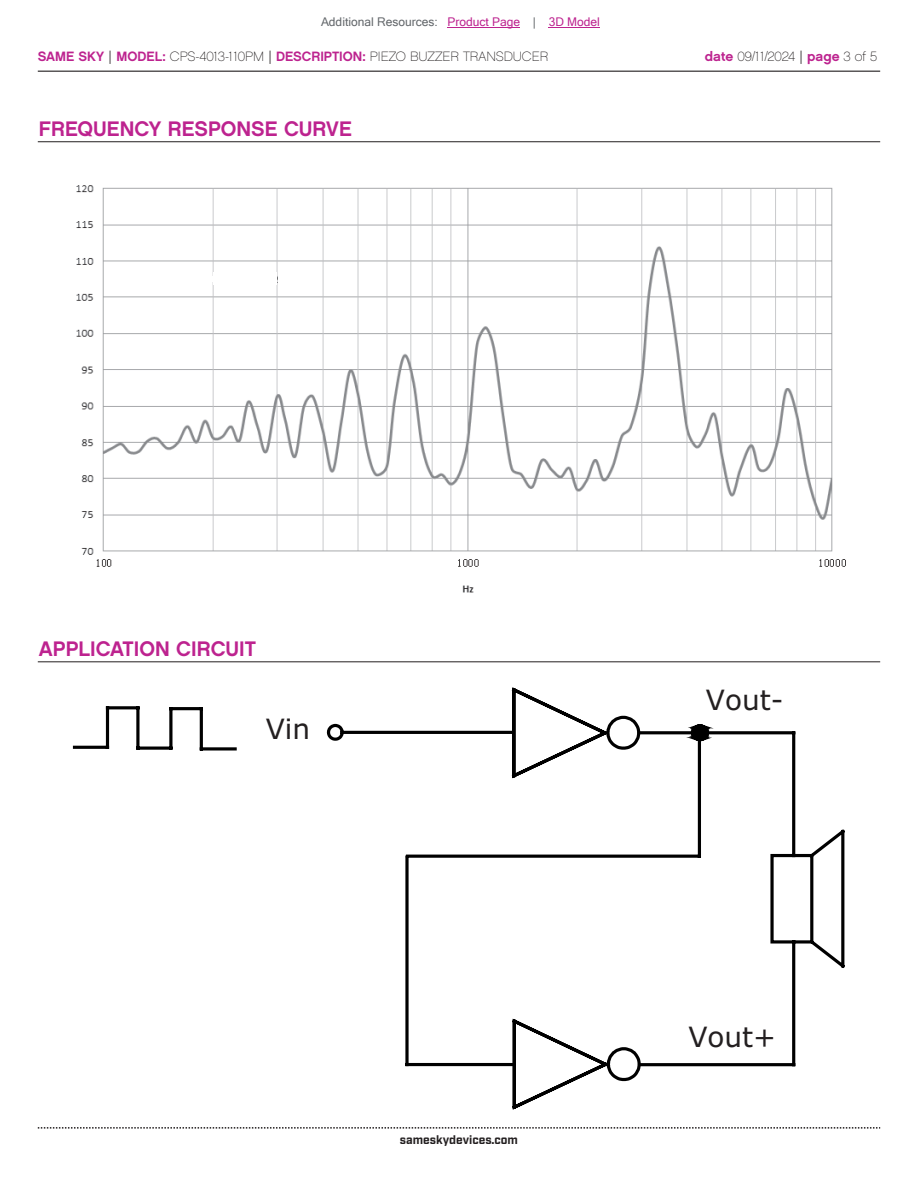
<style>
.page{position:relative;width:918px;height:1188px;background:#fff}
.page>*{position:absolute;margin:0;border:0;box-sizing:border-box;transform-origin:0 0}
.t1{font:27.9px "Verdana";color:#231f20}
.t2{font:21px "Chalet New York Nineteen Sixty";color:#bd238f}
.t3{font:13.5px "Chalet Paris Nineteen Sixty";color:#231f20}
.t4{font:12px "Microsoft Sans Serif";color:#63676b}
.t5{font:700 12px "Industry";color:#231f20}
.s1{color:#bd238f}
.s2{font-family:"Chalet New York Nineteen Sixty";color:#bd238f}
.s3{font-family:"Industry"}
</style>
<div class="page">
<hr style="left:38px;top:71px;width:842px;height:1px;background:#231f20">
<svg style="left:38px;top:1127px;width:842px;height:2px"></svg>
<hr style="left:38px;top:141px;width:842px;height:1px;background:#231f20">
<img style="left:76px;top:185px;width:770px;height:408px">
<div style="left:195px;top:276px;width:18px;height:5px;background:#fff"></div>
<div style="left:214px;top:272px;width:63px;height:13px;background:#fff"></div>
<div style="left:278px;top:273px;width:16px;height:11px;background:#fff"></div>
<hr style="left:38px;top:661px;width:842px;height:1px;background:#231f20">
<svg style="left:73px;top:706px;width:772px;height:361px"></svg>
<svg style="left:510px;top:687px;width:133px;height:423px"></svg>
<svg style="left:746px;top:722px;width:83px;height:21px"></svg>
<svg style="left:404px;top:722px;width:342px;height:346px"></svg>
<hr style="left:448px;top:27px;width:72px;height:1px;background:#bd238f">
<hr style="left:549px;top:27px;width:51px;height:1px;background:#bd238f">
<p class="t4" style="left:321px;top:15px;width:280px">Additional Resources: <span class="s1">Product Page</span> | <span class="s1">3D Model</span></p>
<p class="t3" style="left:38px;top:48px;width:512px"><span class="s2">SAME SKY</span> <span class="s3">|</span> <span class="s2">MODEL:</span> CPS-4013-110PM <span class="s3">|</span> <span class="s2">DESCRIPTION:</span> PIEZO BUZZER TRANSDUCER</p>
<p class="t3" style="left:705px;top:48px;width:174px"><span class="s2">date</span> 09/11/2024 <span class="s3">|</span> <span class="s2">page</span> 3 of 5</p>
<h2 class="t2" style="left:39px;top:115px;width:314px">FREQUENCY RESPONSE CURVE</h2>
<h2 class="t2" style="left:39px;top:635px;width:219px">APPLICATION CIRCUIT</h2>
<h1 class="t1" style="left:266px;top:709px;width:46px">Vin</h1>
<p class="t5" style="left:400px;top:1132px;width:120px">sameskydevices.com</p>
<h1 class="t1" style="left:706px;top:681px;width:79px">Vout-</h1>
<h1 class="t1" style="left:688px;top:1018px;width:89px">Vout+</h1>
</div>
